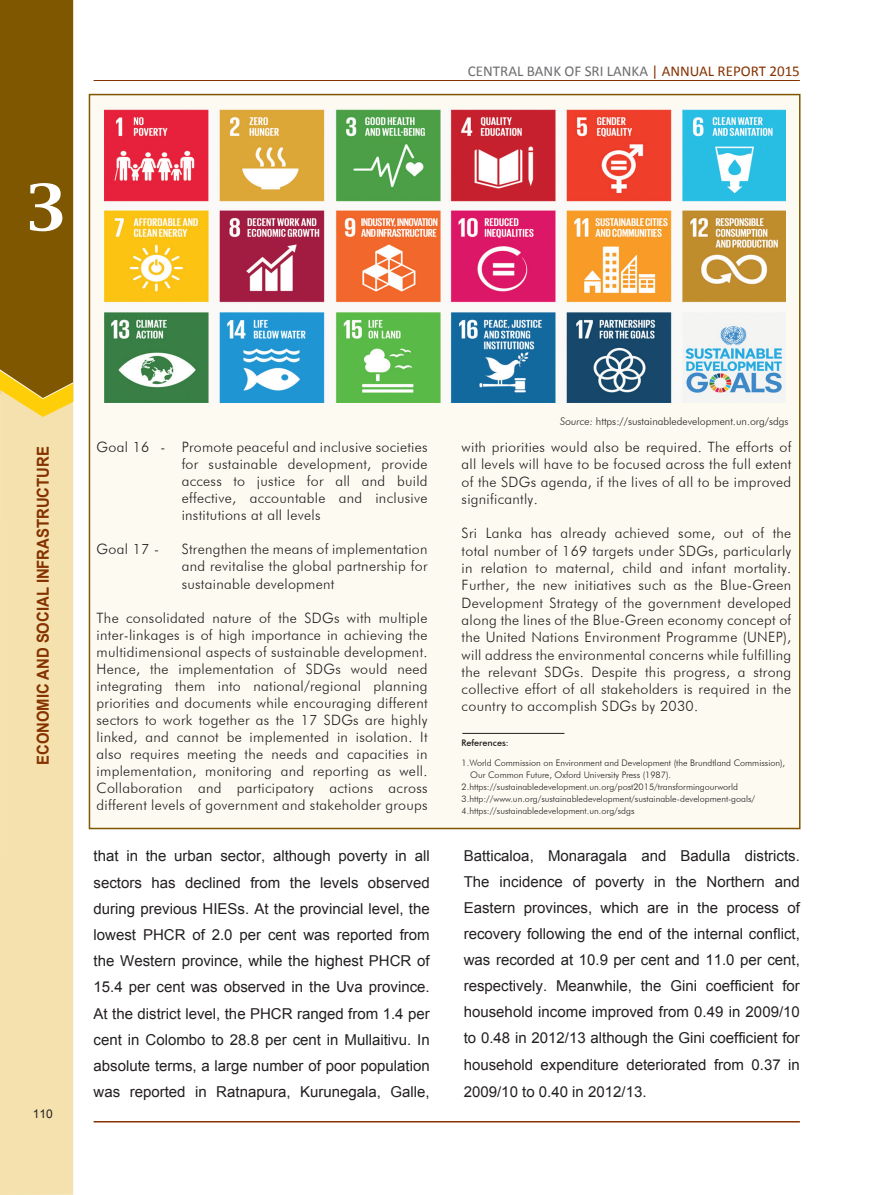
<style>
.page{position:relative;width:885px;height:1195px;background:#fff}
.page>*{position:absolute;margin:0;border:0;box-sizing:border-box;transform-origin:0 0}
.t1{font:55.2px "Capitals";color:#fff;scale:1.09 1}
.t2{font:700 16.5px "Arial";color:#843200;scale:.9 1}
.t3{font:15px/26.2px "Arial";color:#231f20;text-align:justify}
.t4{font:15px "Calibri";color:#6c6d70}
.t5{font:300 14.25px/17.1px "Futura BT";letter-spacing:.02em;color:#231f20;text-align:justify}
.t6{font:12px "Arial";color:#231f20}
.t7{font:300 10.5px "Futura BT";color:#231f20}
.t8{font:300 9px "Futura BT";color:#231f20}
.t9{font:500 9px "Futura BT";color:#231f20}
.s1{color:#843200}
.s2{font-style:italic}
</style>
<div class="page">
<div style="left:0;top:417px;width:73px;height:778px;background:#f4e1ad"></div>
<svg style="left:0;top:0;width:73px;height:417px;background:#886005"></svg>
<hr style="left:94px;top:1121px;width:705px;height:1px;background:#843200">
<hr style="left:94px;top:80px;width:705px;height:1px;background:#843200">
<div style="left:89px;top:94px;width:711px;height:735px;background:#fcfaf1;border:2px solid #7f5700"></div>
<hr style="left:462px;top:733px;width:102px;height:1px;background:#231f20">
<img style="left:104px;top:110px;width:680px;height:292px">
<h1 class="t1" style="left:26px;top:170px;width:38px">3</h1>
<p class="t4" style="left:468px;top:61px;width:333px">CENTRAL BANK OF SRI LANKA <span class="s1">| ANNUAL REPORT 2015</span></p>
<p class="t2" style="left:32px;top:765px;width:355px;rotate:-90deg">ECONOMIC AND SOCIAL INFRASTRUCTURE</p>
<p class="t6" style="left:33px;top:1106px;width:22px">110</p>
<p class="t5" style="left:182px;top:438px;width:247px;text-indent:-85px">Goal 16 - Promote peaceful and inclusive societies for sustainable development, provide access to justice for all and build effective, accountable and inclusive institutions at all levels</p>
<p class="t5" style="left:97px;top:541px;width:64px">Goal 17 -</p>
<p class="t5" style="left:182px;top:541px;width:247px">Strengthen the means of implementation and revitalise the global partnership for sustainable development</p>
<p class="t5" style="left:97px;top:609px;width:332px">The consolidated nature of the SDGs with multiple inter-linkages is of high importance in achieving the multidimensional aspects of sustainable development.<br>Hence, the implementation of SDGs would need integrating them into national/regional planning priorities and documents while encouraging different sectors to work together as the 17 SDGs are highly linked, and cannot be implemented in isolation. It also requires meeting the needs and capacities in implementation, monitoring and reporting as well.<br>Collaboration and participatory actions across different levels of government and stakeholder groups</p>
<p class="t7" style="left:560px;top:415px;width:230px"><span class="s2">Source:</span> https://sustainabledevelopment.un.org/sdgs</p>
<p class="t5" style="left:461px;top:438px;width:331px">with priorities would also be required. The efforts of all levels will have to be focused across the full extent of the SDGs agenda, if the lives of all to be improved significantly.</p>
<p class="t5" style="left:461px;top:524px;width:331px">Sri Lanka has already achieved some, out of the total number of 169 targets under SDGs, particularly in relation to maternal, child and infant mortality.<br>Further, the new initiatives such as the Blue-Green Development Strategy of the government developed along the lines of the Blue-Green economy concept of the United Nations Environment Programme (UNEP), will address the environmental concerns while fulfilling the relevant SDGs. Despite this progress, a strong collective effort of all stakeholders is required in the country to accomplish SDGs by 2030.</p>
<p class="t9" style="left:461px;top:737px;width:49px">References:</p>
<p class="t8" style="left:461px;top:758px;width:325px">1.World Commission on Environment and Development (the Brundtland Commission),</p>
<p class="t8" style="left:470px;top:770px;width:202px">Our Common Future, Oxford University Press (1987).</p>
<p class="t8" style="left:461px;top:782px;width:278px">2.https://sustainabledevelopment.un.org/post2015/transformingourworld</p>
<p class="t8" style="left:461px;top:794px;width:295px">3.http://www.un.org/sustainabledevelopment/sustainable-development-goals/</p>
<p class="t8" style="left:461px;top:806px;width:174px">4.https://sustainabledevelopment.un.org/sdgs</p>
<p class="t3" style="left:94px;top:843px;width:337px">that in the urban sector, although poverty in all sectors has declined from the levels observed during previous HIESs. At the provincial level, the lowest PHCR of 2.0 per cent was reported from the Western province, while the highest PHCR of 15.4 per cent was observed in the Uva province.<br>At the district level, the PHCR ranged from 1.4 per cent in Colombo to 28.8 per cent in Mullaitivu. In absolute terms, a large number of poor population was reported in Ratnapura, Kurunegala, Galle,</p>
<p class="t3" style="left:463px;top:843px;width:337px">Batticaloa, Monaragala and Badulla districts.<br>The incidence of poverty in the Northern and Eastern provinces, which are in the process of recovery following the end of the internal conflict, was recorded at 10.9 per cent and 11.0 per cent, respectively. Meanwhile, the Gini coefficient for household income improved from 0.49 in 2009/10 to 0.48 in 2012/13 although the Gini coefficient for household expenditure deteriorated from 0.37 in 2009/10 to 0.40 in 2012/13.</p>
</div>
